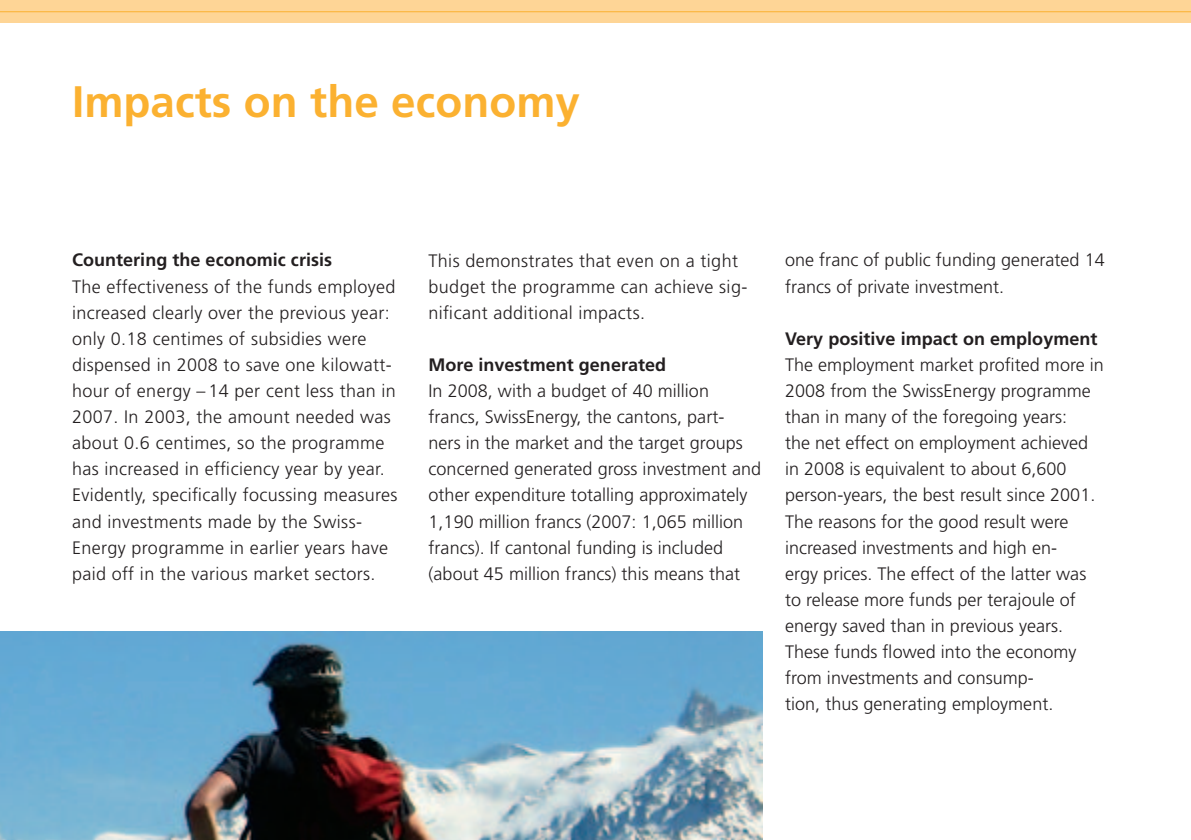
<style>
.page{position:relative;width:1191px;height:840px;background:#fff}
.page>*{position:absolute;margin:0;border:0;box-sizing:border-box;transform-origin:0 0}
.t1{font:700 44px "Frutiger LT Std";color:#fbb131}
.t2{font:300 18px/26px "Frutiger LT Std";color:#231f20}
.t3{font:300 18px/26px "Frutiger LT Std";letter-spacing:.02em;color:#231f20}
.t4{font:700 18px "Frutiger LT Std";color:#231f20}
</style>
<div class="page">
<div style="left:0;top:0;width:1191px;height:23px;background:#fed596"></div>
<hr style="left:0;top:11px;width:1191px;height:1px;background:#fbb131">
<img style="left:0;top:631px;width:762px;height:208px">
<h1 class="t1" style="left:72px;top:75px;width:509px">Impacts on the economy</h1>
<p class="t4" style="left:72px;top:249px;width:262px">Countering the economic crisis</p>
<p class="t3" style="left:72px;top:273px;width:327px">The effectiveness of the funds employed increased clearly over the previous year: only 0.18 centimes of subsidies were dispensed in 2008 to save one kilowatt&shy;hour of energy – 14 per cent less than in 2007. In 2003, the amount needed was about 0.6 centimes, so the programme has increased in efficiency year by year.<br>Evidently, specifically focussing measures and investments made by the Swiss-Energy programme in earlier years have paid off in the various market sectors.</p>
<p class="t3" style="left:428px;top:247px;width:320px">This demonstrates that even on a tight budget the programme can achieve sig&shy;nificant additional impacts.</p>
<p class="t4" style="left:428px;top:354px;width:239px">More investment generated</p>
<p class="t2" style="left:428px;top:378px;width:334px">In 2008, with a budget of 40 million francs, SwissEnergy, the cantons, part-<br>ners in the market and the target groups concerned generated gross investment and other expenditure totalling approximately 1,190 million francs (2007: 1,065 million francs). If cantonal funding is included (about 45 million francs) this means that</p>
<p class="t2" style="left:785px;top:247px;width:321px">one franc of public funding generated 14 francs of private investment.</p>
<p class="t4" style="left:785px;top:328px;width:314px">Very positive impact on employment</p>
<p class="t2" style="left:785px;top:352px;width:320px">The employment market profited more in 2008 from the SwissEnergy programme than in many of the foregoing years:<br>the net effect on employment achieved in 2008 is equivalent to about 6,600 person-years, the best result since 2001.<br>The reasons for the good result were increased investments and high en-<br>ergy prices. The effect of the latter was to release more funds per terajoule of energy saved than in previous years.<br>These funds flowed into the economy from investments and consump-<br>tion, thus generating employment.</p>
</div>
